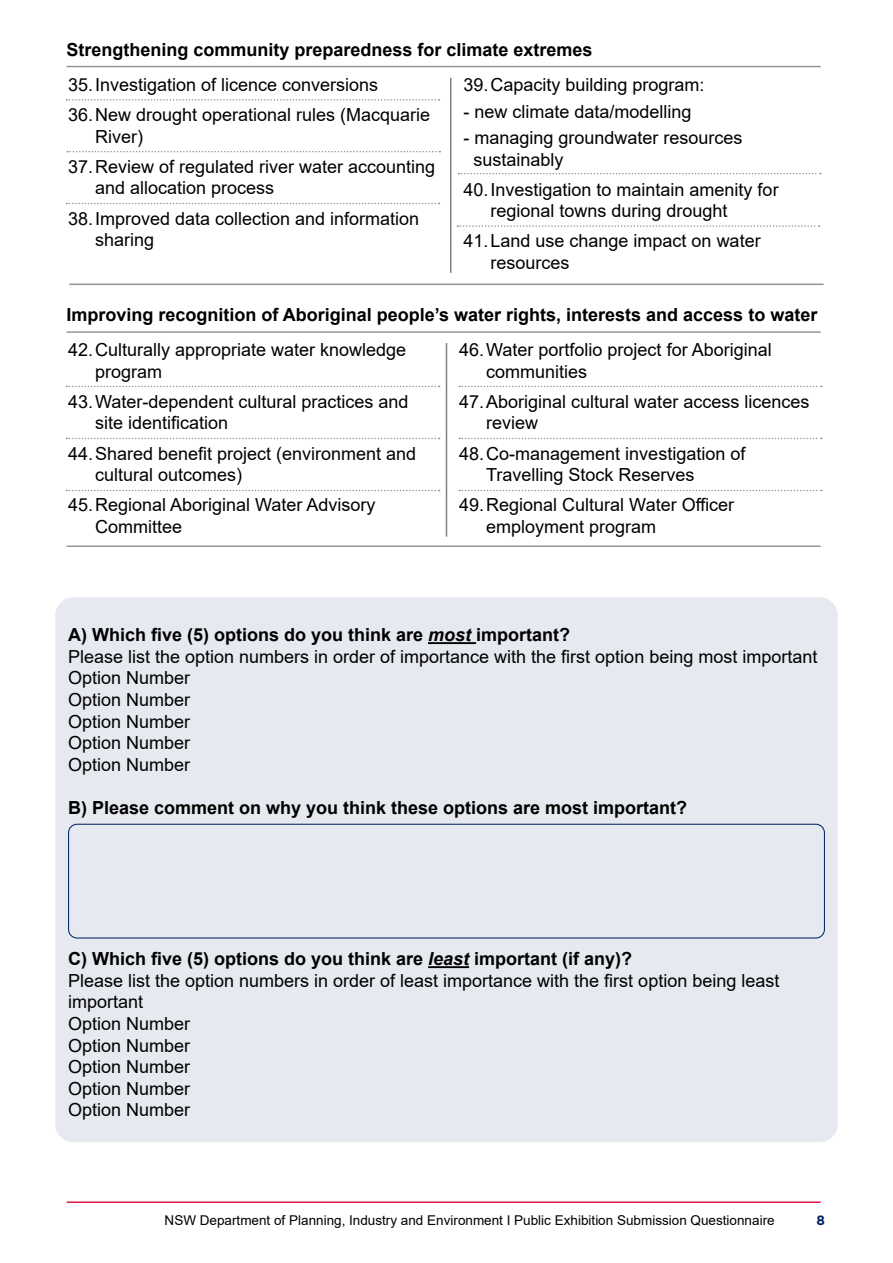
<style>
.page{position:relative;width:893px;height:1263px;background:#fff}
.page>*{position:absolute;margin:0;border:0;box-sizing:border-box;transform-origin:0 0}
.t1{font:18px/21.6px "Arial";color:#000}
.t2{font:700 18px "Arial";color:#000}
.t3{font:13.5px "Arial";color:#000}
.t4{font:700 13.5px "Gotham";color:#002664}
.s1{font-style:italic}
</style>
<div class="page">
<hr style="left:67px;top:1201px;width:753px;height:2px;background:#e3173e">
<div style="left:55px;top:597px;width:783px;height:545px;background:#e6e9ef;border-radius:18px"></div>
<hr style="left:428px;top:642px;width:48px;height:2px;background:#000">
<hr style="left:428px;top:966px;width:41px;height:2px;background:#000">
<div style="left:68px;top:824px;width:757px;height:114px;border:1px solid #002664;border-radius:9px"></div>
<hr style="left:450px;top:78px;width:1px;height:195px;background:#808080">
<hr style="left:66px;top:66px;width:755px;height:1px;background:#939598">
<hr style="left:69px;top:284px;width:755px;height:1px;background:#939598">
<svg style="left:67px;top:151px;width:373px;height:1px"></svg>
<svg style="left:66px;top:203px;width:374px;height:1px"></svg>
<svg style="left:458px;top:173px;width:363px;height:1px"></svg>
<svg style="left:457px;top:225px;width:363px;height:2px"></svg>
<svg style="left:66px;top:99px;width:374px;height:2px"></svg>
<hr style="left:446px;top:343px;width:1px;height:194px;background:#808080">
<hr style="left:66px;top:331px;width:755px;height:2px;background:#939598">
<hr style="left:66px;top:545px;width:755px;height:2px;background:#939598">
<svg style="left:66px;top:386px;width:374px;height:1px"></svg>
<svg style="left:66px;top:438px;width:374px;height:1px"></svg>
<svg style="left:459px;top:386px;width:363px;height:1px"></svg>
<svg style="left:459px;top:438px;width:363px;height:1px"></svg>
<svg style="left:66px;top:490px;width:374px;height:1px"></svg>
<svg style="left:459px;top:490px;width:363px;height:1px"></svg>
<p class="t2" style="left:66px;top:37px;width:528px">Strengthening community preparedness for climate extremes</p>
<p class="t1" style="left:68px;top:74px;width:312px">35.Investigation of licence conversions</p>
<p class="t1" style="left:95px;top:104px;width:337px;text-indent:-27px">36.New drought operational rules (Macquarie<br>River)</p>
<p class="t1" style="left:95px;top:156px;width:342px;text-indent:-27px">37.Review of regulated river water accounting and allocation process</p>
<p class="t1" style="left:95px;top:207px;width:326px;text-indent:-27px">38.Improved data collection and information sharing</p>
<p class="t1" style="left:463px;top:74px;width:243px">39.Capacity building program:</p>
<p class="t1" style="left:463px;top:100px;width:230px">- new climate data/modelling</p>
<p class="t1" style="left:473px;top:127px;width:271px;text-indent:-10px">- managing groundwater resources sustainably</p>
<p class="t1" style="left:490px;top:179px;width:290px;text-indent:-27px">40.Investigation to maintain amenity for regional towns during drought</p>
<p class="t1" style="left:490px;top:230px;width:272px;text-indent:-27px">41.Land use change impact on water resources</p>
<p class="t2" style="left:66px;top:302px;width:752px">Improving recognition of Aboriginal people’s water rights, interests and access to water</p>
<p class="t1" style="left:95px;top:339px;width:313px;text-indent:-27px">42.Culturally appropriate water knowledge program</p>
<p class="t1" style="left:95px;top:391px;width:315px;text-indent:-27px">43.Water-dependent cultural practices and site identification</p>
<p class="t1" style="left:95px;top:442px;width:323px;text-indent:-27px">44.Shared benefit project (environment and cultural outcomes)</p>
<p class="t1" style="left:95px;top:494px;width:282px;text-indent:-27px">45.Regional Aboriginal Water Advisory<br>Committee</p>
<p class="t1" style="left:486px;top:339px;width:287px;text-indent:-27px">46.Water portfolio project for Aboriginal communities</p>
<p class="t1" style="left:486px;top:391px;width:325px;text-indent:-27px">47.Aboriginal cultural water access licences review</p>
<p class="t1" style="left:486px;top:442px;width:261px;text-indent:-27px">48.Co-management investigation of<br>Travelling Stock Reserves</p>
<p class="t1" style="left:486px;top:494px;width:249px;text-indent:-27px">49.Regional Cultural Water Officer employment program</p>
<p class="t2" style="left:68px;top:622px;width:504px">A) Which five (5) options do you think are <span class="s1">most</span> important?</p>
<p class="t1" style="left:68px;top:645px;width:751px">Please list the option numbers in order of importance with the first option being most important</p>
<p class="t1" style="left:68px;top:667px;width:124px">Option Number</p>
<p class="t1" style="left:68px;top:689px;width:124px">Option Number</p>
<p class="t1" style="left:68px;top:710px;width:124px">Option Number</p>
<p class="t1" style="left:68px;top:732px;width:124px">Option Number</p>
<p class="t1" style="left:68px;top:753px;width:124px">Option Number</p>
<p class="t2" style="left:68px;top:795px;width:621px">B) Please comment on why you think these options are most important?</p>
<p class="t2" style="left:68px;top:946px;width:566px">C) Which five (5) options do you think are <span class="s1">least</span> important (if any)?</p>
<p class="t1" style="left:68px;top:969px;width:713px">Please list the option numbers in order of least importance with the first option being least important</p>
<p class="t1" style="left:68px;top:1013px;width:124px">Option Number</p>
<p class="t1" style="left:68px;top:1034px;width:124px">Option Number</p>
<p class="t1" style="left:68px;top:1056px;width:124px">Option Number</p>
<p class="t1" style="left:68px;top:1077px;width:124px">Option Number</p>
<p class="t1" style="left:68px;top:1099px;width:124px">Option Number</p>
<p class="t3" style="left:165px;top:1211px;width:611px">NSW Department of Planning, Industry and Environment I Public Exhibition Submission Questionnaire</p>
<p class="t4" style="left:816px;top:1211px;width:10px">8</p>
</div>
